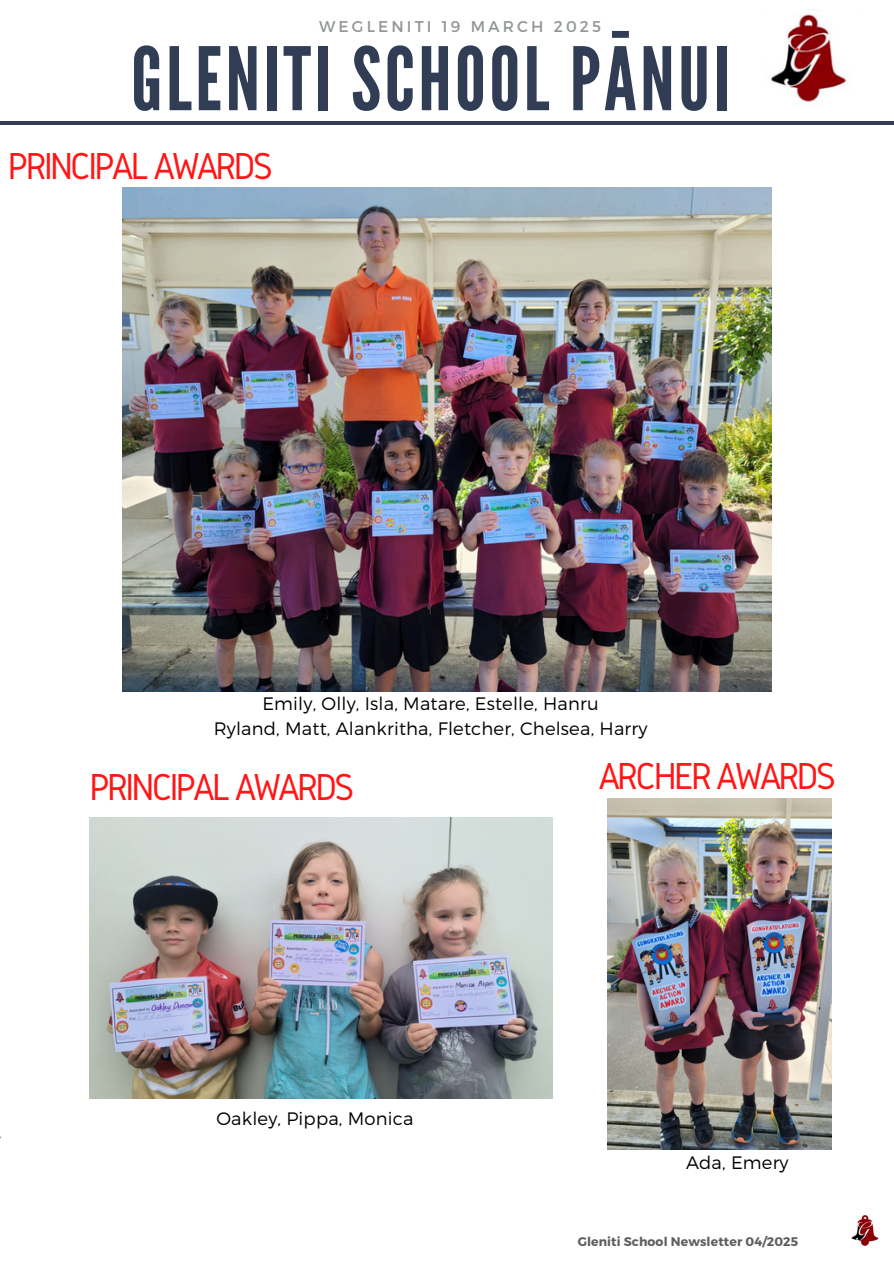
<style>
.page{position:relative;width:894px;height:1264px;background:#fff}
.page>*{position:absolute;margin:0;border:0;box-sizing:border-box;transform-origin:0 0}
.t1{font:87.15px "League Gothic";letter-spacing:.04em;color:#313c55}
.t2{font:39px "Gidole";letter-spacing:-.07em;color:#ff1616}
.t3{font:300 18px/24.8px "Montserrat";letter-spacing:.01em;color:#000;text-align:center}
.t4{font:15.6px "Montserrat";letter-spacing:.2em;color:#919597}
.t5{font:700 12.45px "Montserrat";letter-spacing:.01em;color:#5f5f5f}
</style>
<div class="page">
<hr style="left:0;top:122px;width:893px;height:3px;background:#313c55">
<img style="left:771px;top:14px;width:77px;height:88px">
<img style="left:851px;top:1215px;width:28px;height:31px">
<img style="left:607px;top:798px;width:224px;height:351px">
<img style="left:89px;top:817px;width:463px;height:281px">
<img style="left:122px;top:187px;width:649px;height:504px">
<h1 class="t4" style="left:319px;top:16px;width:283px">WEGLENITI 19 MARCH 2025</h1>
<h4 class="t1" style="left:131px;top:29px;width:600px">GLENITI SCHOOL PĀNUI</h4>
<h2 class="t2" style="left:8px;top:145px;width:266px">PRINCIPAL AWARDS</h2>
<h3 class="t3" style="left:214px;top:690px;width:435px">Emily, Olly, Isla, Matare, Estelle, Hanru<br>Ryland, Matt, Alankritha, Fletcher, Chelsea, Harry</h3>
<h2 class="t2" style="left:89px;top:766px;width:266px">PRINCIPAL AWARDS</h2>
<p class="t3" style="left:216px;top:1105px;width:198px">Oakley, Pippa, Monica</p>
<p class="t2" style="left:598px;top:754px;width:238px">ARCHER AWARDS</p>
<h2 class="t3" style="left:686px;top:1149px;width:104px">Ada, Emery</h2>
<p class="t5" style="left:577px;top:1233px;width:222px">Gleniti School Newsletter 04/2025</p>
</div>
